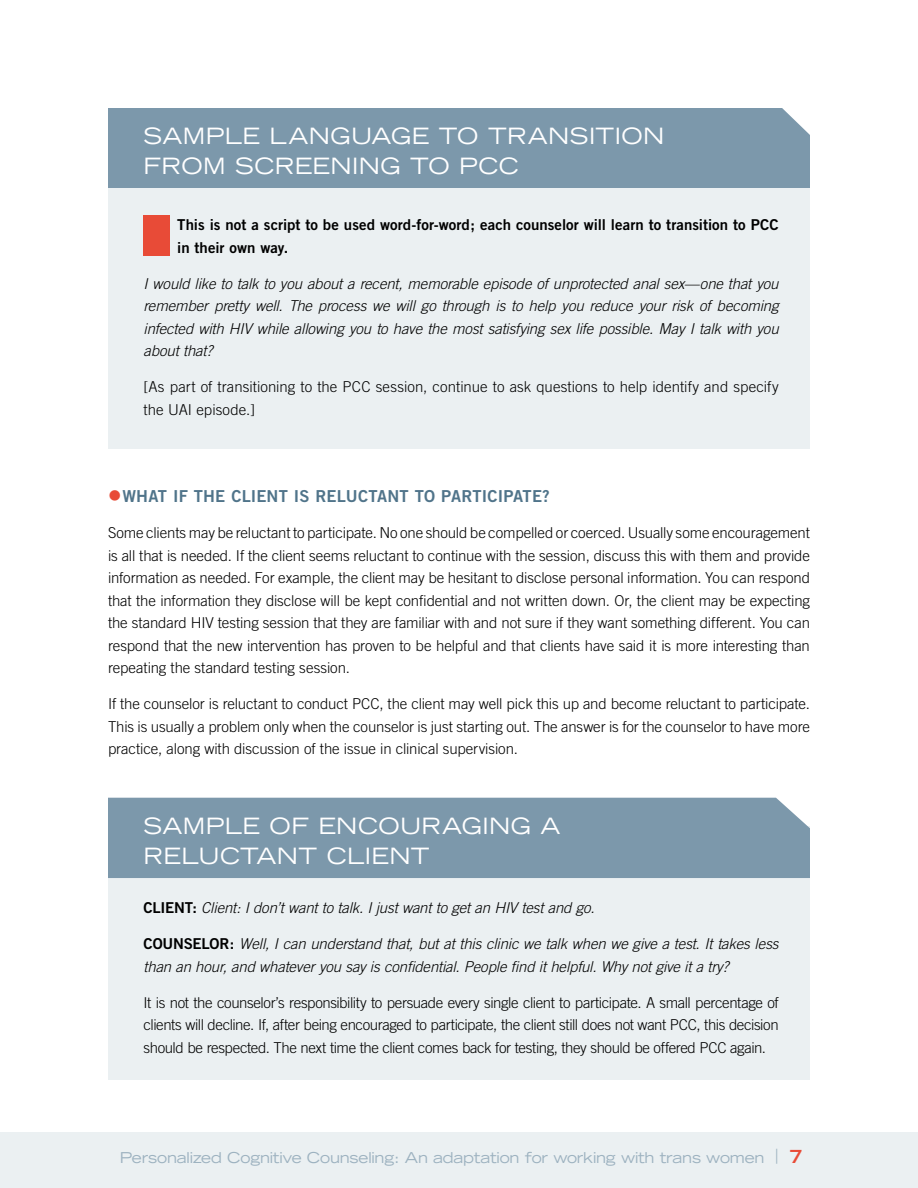
<style>
.page{position:relative;width:918px;height:1188px;background:#fff}
.page>*{position:absolute;margin:0;border:0;box-sizing:border-box;transform-origin:0 0}
.Sidebar_Header_2{font:expanded 22.5px "Trade Gothic LH";letter-spacing:.015em;color:#fff}
.Subhead_TG_1{font:16.5px "Trade Gothic Bold Two";letter-spacing:.005em;color:#50748a}
.Body_TG_Light{font:300 15px/22.5px "Trade Gothic";letter-spacing:-.005em;color:#000;text-align:justify}
.Body_TG_Light-2{font:italic 300 15px/22.5px "Trade Gothic";letter-spacing:-.01em;color:#000;text-align:justify}
.Body_TG_Bold{font:15px/22.5px "Trade Gothic Bold Two";letter-spacing:.005em;color:#000}
.t1{font:expanded 15px "Trade Gothic LH";letter-spacing:-.015em;color:#9db2c0}
.s1{color:#e84b37}
.s2{font-family:"Trade Gothic Bold Two";font-weight:400;font-style:normal}
.s3{font-weight:700;font-size:18px;color:#e84b37}
</style>
<div class="page">
<div style="left:0;top:1132px;width:918px;height:56px;background:#ebf0f2"></div>
<div style="left:108px;top:827px;width:702px;height:253px;background:#ebf0f2"></div>
<div style="left:108px;top:108px;width:702px;height:81px;background:#7c98ab"></div>
<div style="left:108px;top:189px;width:702px;height:260px;background:#ebf0f2"></div>
<div style="left:144px;top:215px;width:26px;height:41px;background:#e84b37"></div>
<div style="left:108px;top:798px;width:702px;height:80px;background:#7c98ab"></div>
<p class="Sidebar_Header_2" style="left:144px;top:121px;width:522px">SAMPLE LANGUAGE TO TRANSITION</p>
<p class="Sidebar_Header_2" style="left:144px;top:151px;width:377px">FROM SCREENING TO PCC</p>
<p class="Body_TG_Bold" style="left:177px;top:213px;width:603px">This is not a script to be used word-for-word; each counselor will learn to transition to PCC in their own way.</p>
<p class="Body_TG_Light-2" style="left:144px;top:272px;width:637px">I would like to talk to you about a recent, memorable episode of unprotected anal sex—one that you remember pretty well. The process we will go through is to help you reduce your risk of becoming infected with HIV while allowing you to have the most satisfying sex life possible. May I talk with you about that?</p>
<p class="Body_TG_Light" style="left:144px;top:375px;width:637px">[As part of transitioning to the PCC session, continue to ask questions to help identify and specify the UAI episode.]</p>
<p class="Subhead_TG_1" style="left:108px;top:486px;width:443px"><span class="s1">●</span>WHAT IF THE CLIENT IS RELUCTANT TO PARTICIPATE?</p>
<p class="Body_TG_Light" style="left:108px;top:521px;width:704px">Some clients may be reluctant to participate. No one should be compelled or coerced. Usually some encouragement is all that is needed. If the client seems reluctant to continue with the session, discuss this with them and provide information as needed. For example, the client may be hesitant to disclose personal information. You can respond that the information they disclose will be kept confidential and not written down. Or, the client may be expecting the standard HIV testing session that they are familiar with and not sure if they want something different. You can respond that the new intervention has proven to be helpful and that clients have said it is more interesting than repeating the standard testing session.</p>
<p class="Body_TG_Light" style="left:108px;top:692px;width:704px">If the counselor is reluctant to conduct PCC, the client may well pick this up and become reluctant to participate.<br>This is usually a problem only when the counselor is just starting out. The answer is for the counselor to have more practice, along with discussion of the issue in clinical supervision.</p>
<p class="Sidebar_Header_2" style="left:144px;top:811px;width:418px">SAMPLE OF ENCOURAGING A</p>
<p class="Sidebar_Header_2" style="left:144px;top:841px;width:288px">RELUCTANT CLIENT</p>
<p class="Body_TG_Light-2" style="left:144px;top:896px;width:453px"><span class="s2">CLIENT:</span> Client: I don’t want to talk. I just want to get an HIV test and go.</p>
<p class="Body_TG_Light-2" style="left:144px;top:932px;width:636px"><span class="s2">COUNSELOR:</span> Well, I can understand that, but at this clinic we talk when we give a test. It takes less than an hour, and whatever you say is confidential. People find it helpful. Why not give it a try?</p>
<p class="Body_TG_Light" style="left:144px;top:991px;width:637px">It is not the counselor’s responsibility to persuade every single client to participate. A small percentage of clients will decline. If, after being encouraged to participate, the client still does not want PCC, this decision should be respected. The next time the client comes back for testing, they should be offered PCC again.</p>
<p class="t1" style="left:120px;top:1148px;width:684px">Personalized Cognitive Counseling: An adaptation for working with trans women | <span class="s3">7</span></p>
</div>
